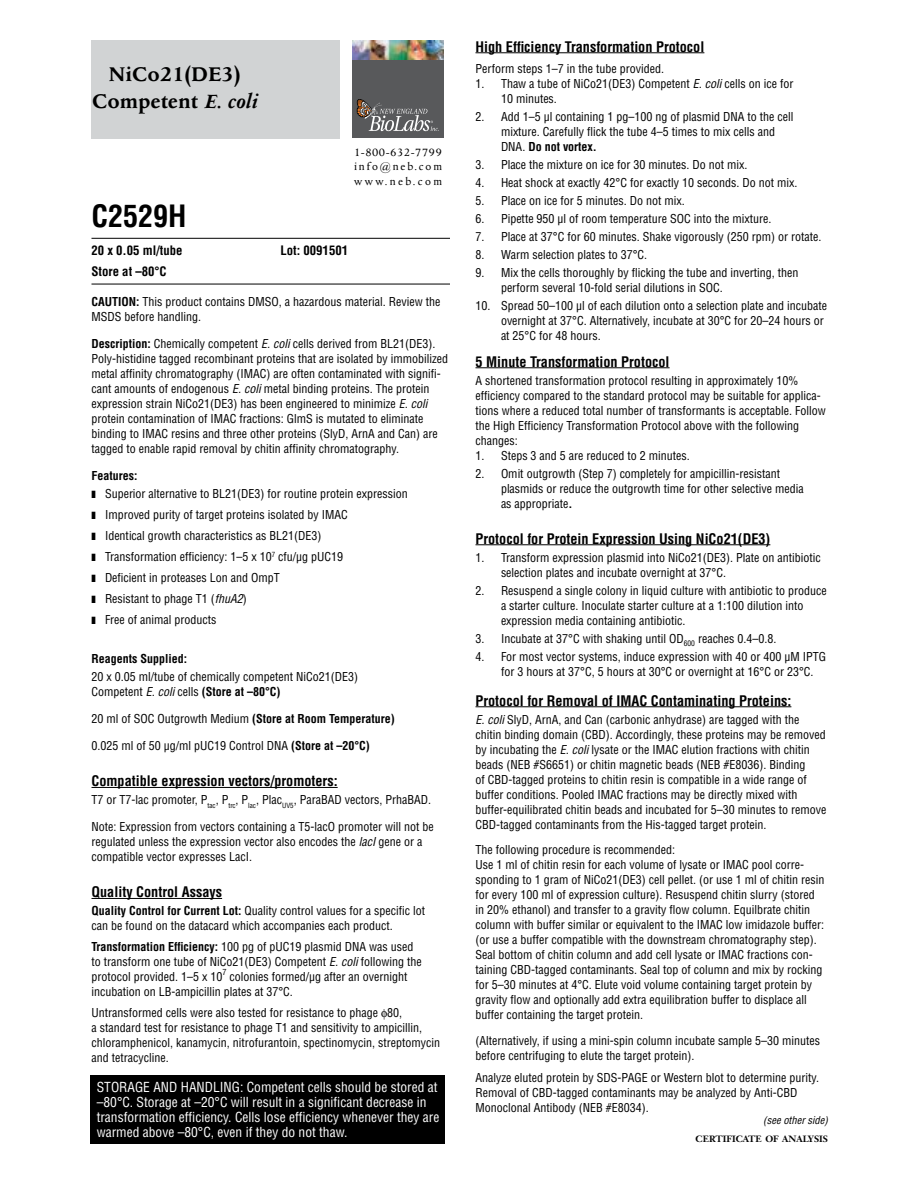
<style>
.page{position:relative;width:918px;height:1188px;background:#fff}
.page>*{position:absolute;margin:0;border:0;box-sizing:border-box;transform-origin:0 0}
.t1{font:700 condensed 30px "Helvetica";color:#000}
.t2{font:700 22.5px/27px "Columbus";color:#000;text-align:center}
.t3{font:700 condensed 14.25px "Helvetica";color:#000}
.t4{font:condensed 13.5px/15px "Helvetica";color:#fff}
.t5{font:700 condensed 12.75px "Helvetica";color:#000}
.t6{font:condensed 12px/15px "Helvetica";color:#000}
.t7{font:12px/14.4px "Columbus";letter-spacing:.16em;color:#000;text-align:justify}
.t8{font:700 condensed 12px "Helvetica";color:#000}
.t9{font:italic condensed 10.5px "Helvetica";color:#000}
.t10{font:700 9px "Janson Text";color:#000}
.t11{font:condensed 8.25px "Helvetica";color:#000}
.s1{font-style:italic}
.s2{font-weight:700}
</style>
<div class="page">
<div style="left:92px;top:40px;width:248px;height:100px;background:#d1d3d4"></div>
<div style="left:352px;top:40px;width:92px;height:98px;background:#58595b"></div>
<svg style="left:357px;top:99px;width:82px;height:32px"></svg>
<img style="left:352px;top:40px;width:92px;height:19px">
<hr style="left:92px;top:238px;width:358px;height:1px;background:#000">
<hr style="left:92px;top:284px;width:358px;height:1px;background:#000">
<hr style="left:92px;top:787px;width:246px;height:1px;background:#000">
<hr style="left:92px;top:898px;width:130px;height:1px;background:#000">
<hr style="left:476px;top:52px;width:228px;height:1px;background:#000">
<hr style="left:476px;top:367px;width:194px;height:1px;background:#000">
<hr style="left:476px;top:544px;width:294px;height:1px;background:#000">
<hr style="left:476px;top:706px;width:315px;height:1px;background:#000">
<div style="left:90px;top:1075px;width:355px;height:69px;background:#000"></div>
<h2 class="t2" style="left:92px;top:61px;width:166px">NiCo21(DE3)<br>Competent <span class="s1">E. coli</span></h2>
<p class="t7" style="left:354px;top:145px;width:89px">1-800-632-7799 info@neb.com www.neb.com</p>
<h1 class="t1" style="left:92px;top:198px;width:97px">C2529H</h1>
<p class="t5" style="left:92px;top:243px;width:93px">20 x 0.05 ml/tube</p>
<p class="t5" style="left:281px;top:243px;width:69px">Lot: 0091501</p>
<p class="t5" style="left:92px;top:264px;width:77px">Store at –80°C</p>
<p class="t6" style="left:92px;top:294px;width:350px"><span class="s2">CAUTION:</span> This product contains DMSO, a hazardous material. Review the<br>MSDS before handling.</p>
<p class="t6" style="left:92px;top:336px;width:358px"><span class="s2">Description:</span> Chemically competent <span class="s1">E. coli</span> cells derived from BL21(DE3).<br>Poly-histidine tagged recombinant proteins that are isolated by immobilized metal affinity chromatography (IMAC) are often contaminated with signifi&shy;cant amounts of endogenous <span class="s1">E. coli</span> metal binding proteins. The protein expression strain NiCo21(DE3) has been engineered to minimize <span class="s1">E. coli </span>protein contamination of IMAC fractions: GlmS is mutated to eliminate binding to IMAC resins and three other proteins (SlyD, ArnA and Can) are tagged to enable rapid removal by chitin affinity chromatography.</p>
<p class="t6" style="left:92px;top:467px;width:318px;line-height:18px"><span class="s2">Features:<br></span>❚ Superior alternative to BL21(DE3) for routine protein expression</p>
<p class="t6" style="left:92px;top:504px;width:258px;line-height:21px">❚ Improved purity of target proteins isolated by IMAC ❚ Identical growth characteristics as BL21(DE3)<br>❚ Transformation efficiency: 1–5 x 10<sup>7</sup> cfu/µg pUC19 ❚ Deficient in proteases Lon and OmpT<br>❚ Resistant to phage T1 (<span class="s1">fhuA2</span>)<br>❚ Free of animal products</p>
<p class="t8" style="left:92px;top:652px;width:97px">Reagents Supplied:</p>
<p class="t6" style="left:92px;top:669px;width:268px">20 x 0.05 ml/tube of chemically competent NiCo21(DE3)<br>Competent <span class="s1">E. coli</span> cells <span class="s2">(Store at –80°C)</span></p>
<p class="t6" style="left:92px;top:711px;width:305px">20 ml of SOC Outgrowth Medium <span class="s2">(Store at Room Temperature)</span></p>
<p class="t6" style="left:92px;top:738px;width:280px">0.025 ml of 50 µg/ml pUC19 Control DNA <span class="s2">(Store at –20°C)</span></p>
<p class="t3" style="left:92px;top:772px;width:248px">Compatible expression vectors/promoters:</p>
<p class="t6" style="left:92px;top:792px;width:341px">T7 or T7-lac promoter, P<sub>tac</sub>, P<sub>trc</sub>, P<sub>lac</sub>, Plac<sub>UV5</sub>, ParaBAD vectors, PrhaBAD.</p>
<p class="t6" style="left:92px;top:819px;width:344px">Note: Expression from vectors containing a T5-lacO promoter will not be regulated unless the expression vector also encodes the <span class="s1">lacI</span> gene or a compatible vector expresses LacI.</p>
<p class="t3" style="left:92px;top:883px;width:132px">Quality Control Assays</p>
<p class="t6" style="left:92px;top:903px;width:335px"><span class="s2">Quality Control for Current Lot:</span> Quality control values for a specific lot can be found on the datacard which accompanies each product.</p>
<p class="t6" style="left:92px;top:939px;width:332px"><span class="s2">Transformation Efficiency:</span> 100 pg of pUC19 plasmid DNA was used to transform one tube of NiCo21(DE3) Competent <span class="s1">E. coli</span> following the protocol provided. 1–5 x 10</p>
<p class="t11" style="left:222px;top:967px;width:6px">7</p>
<p class="t6" style="left:91px;top:969px;width:318px;text-indent:138px">colonies formed/µg after an overnight incubation on LB-ampicillin plates at 37°C.</p>
<p class="t6" style="left:91px;top:1005px;width:350px">Untransformed cells were also tested for resistance to phage 80,<br>a standard test for resistance to phage T1 and sensitivity to ampicillin, chloramphenicol, kanamycin, nitrofurantoin, spectinomycin, streptomycin and tetracycline.</p>
<p class="t4" style="left:97px;top:1079px;width:344px">STORAGE AND HANDLING: Competent cells should be stored at –80°C. Storage at –20°C will result in a significant decrease in transformation efficiency. Cells lose efficiency whenever they are warmed above –80°C, even if they do not thaw.</p>
<p class="t3" style="left:476px;top:38px;width:230px">High Efficiency Transformation Protocol</p>
<p class="t6" style="left:476px;top:60px;width:190px">Perform steps 1–7 in the tube provided.</p>
<p class="t6" style="left:501px;top:75px;width:294px;text-indent:-26px">1. Thaw a tube of NiCo21(DE3) Competent <span class="s1">E. coli</span> cells on ice for<br>10 minutes.</p>
<p class="t6" style="left:501px;top:108px;width:294px;text-indent:-26px">2. Add 1–5 µl containing 1 pg–100 ng of plasmid DNA to the cell mixture. Carefully flick the tube 4–5 times to mix cells and<br>DNA. <span class="s2">Do not vortex.</span></p>
<p class="t6" style="left:476px;top:156px;width:274px">3. Place the mixture on ice for 30 minutes. Do not mix.</p>
<p class="t6" style="left:476px;top:174px;width:323px">4. Heat shock at exactly 42°C for exactly 10 seconds. Do not mix.</p>
<p class="t6" style="left:476px;top:192px;width:211px">5. Place on ice for 5 minutes. Do not mix.</p>
<p class="t6" style="left:476px;top:210px;width:298px">6. Pipette 950 µl of room temperature SOC into the mixture.</p>
<p class="t6" style="left:476px;top:228px;width:347px">7. Place at 37°C for 60 minutes. Shake vigorously (250 rpm) or rotate.</p>
<p class="t6" style="left:476px;top:246px;width:173px">8. Warm selection plates to 37°C.</p>
<p class="t6" style="left:501px;top:264px;width:299px;text-indent:-26px">9. Mix the cells thoroughly by flicking the tube and inverting, then perform several 10-fold serial dilutions in SOC.</p>
<p class="t6" style="left:501px;top:297px;width:328px;text-indent:-26px">10. Spread 50–100 µl of each dilution onto a selection plate and incubate overnight at 37°C. Alternatively, incubate at 30°C for 20–24 hours or at 25°C for 48 hours.</p>
<p class="t3" style="left:476px;top:353px;width:196px">5 Minute Transformation Protocol</p>
<p class="t6" style="left:476px;top:372px;width:352px">A shortened transformation protocol resulting in approximately 10% efficiency compared to the standard protocol may be suitable for applica&shy;tions where a reduced total number of transformants is acceptable. Follow the High Efficiency Transformation Protocol above with the following changes:</p>
<p class="t6" style="left:476px;top:447px;width:216px">1. Steps 3 and 5 are reduced to 2 minutes.</p>
<p class="t6" style="left:501px;top:465px;width:304px;text-indent:-26px">2. Omit outgrowth (Step 7) completely for ampicillin-resistant plasmids or reduce the outgrowth time for other selective media as appropriate<span class="s2">.</span></p>
<p class="t3" style="left:476px;top:530px;width:296px">Protocol for Protein Expression Using NiCo21(DE3)</p>
<p class="t6" style="left:501px;top:549px;width:321px;text-indent:-26px">1. Transform expression plasmid into NiCo21(DE3). Plate on antibiotic selection plates and incubate overnight at 37°C.</p>
<p class="t6" style="left:501px;top:582px;width:327px;text-indent:-26px">2. Resuspend a single colony in liquid culture with antibiotic to produce a starter culture. Inoculate starter culture at a 1:100 dilution into expression media containing antibiotic.</p>
<p class="t6" style="left:476px;top:630px;width:303px">3. Incubate at 37°C with shaking until OD<sub>600</sub> reaches 0.4–0.8.</p>
<p class="t6" style="left:501px;top:648px;width:327px;text-indent:-26px">4. For most vector systems, induce expression with 40 or 400 µM IPTG for 3 hours at 37°C, 5 hours at 30°C or overnight at 16°C or 23°C.</p>
<p class="t3" style="left:476px;top:692px;width:317px">Protocol for Removal of IMAC Contaminating Proteins:</p>
<p class="t6" style="left:476px;top:711px;width:353px"><span class="s1">E. coli</span> SlyD, ArnA, and Can (carbonic anhydrase) are tagged with the chitin binding domain (CBD). Accordingly, these proteins may be removed by incubating the <span class="s1">E. coli</span> lysate or the IMAC elution fractions with chitin beads (NEB #S6651) or chitin magnetic beads (NEB #E8036). Binding<br>of CBD-tagged proteins to chitin resin is compatible in a wide range of buffer conditions. Pooled IMAC fractions may be directly mixed with buffer-equilibrated chitin beads and incubated for 5–30 minutes to remove CBD-tagged contaminants from the His-tagged target protein.</p>
<p class="t6" style="left:476px;top:842px;width:350px">The following procedure is recommended:<br>Use 1 ml of chitin resin for each volume of lysate or IMAC pool corre&shy;sponding to 1 gram of NiCo21(DE3) cell pellet. (or use 1 ml of chitin resin for every 100 ml of expression culture). Resuspend chitin slurry (stored in 20% ethanol) and transfer to a gravity flow column. Equilbrate chitin column with buffer similar or equivalent to the IMAC low imidazole buffer: (or use a buffer compatible with the downstream chromatography step).<br>Seal bottom of chitin column and add cell lysate or IMAC fractions con&shy;taining CBD-tagged contaminants. Seal top of column and mix by rocking for 5–30 minutes at 4°C. Elute void volume containing target protein by gravity flow and optionally add extra equilibration buffer to displace all buffer containing the target protein.</p>
<p class="t6" style="left:476px;top:1032px;width:346px">(Alternatively, if using a mini-spin column incubate sample 5–30 minutes before centrifuging to elute the target protein).</p>
<p class="t6" style="left:476px;top:1070px;width:345px">Analyze eluted protein by SDS-PAGE or Western blot to determine purity.<br>Removal of CBD-tagged contaminants may be analyzed by Anti-CBD<br>Monoclonal Antibody (NEB #E8034).</p>
<p class="t9" style="left:763px;top:1113px;width:66px">(see other side)</p>
<p class="t10" style="left:696px;top:1133px;width:134px">CERTIFICATE OF ANALYSIS</p>
</div>
